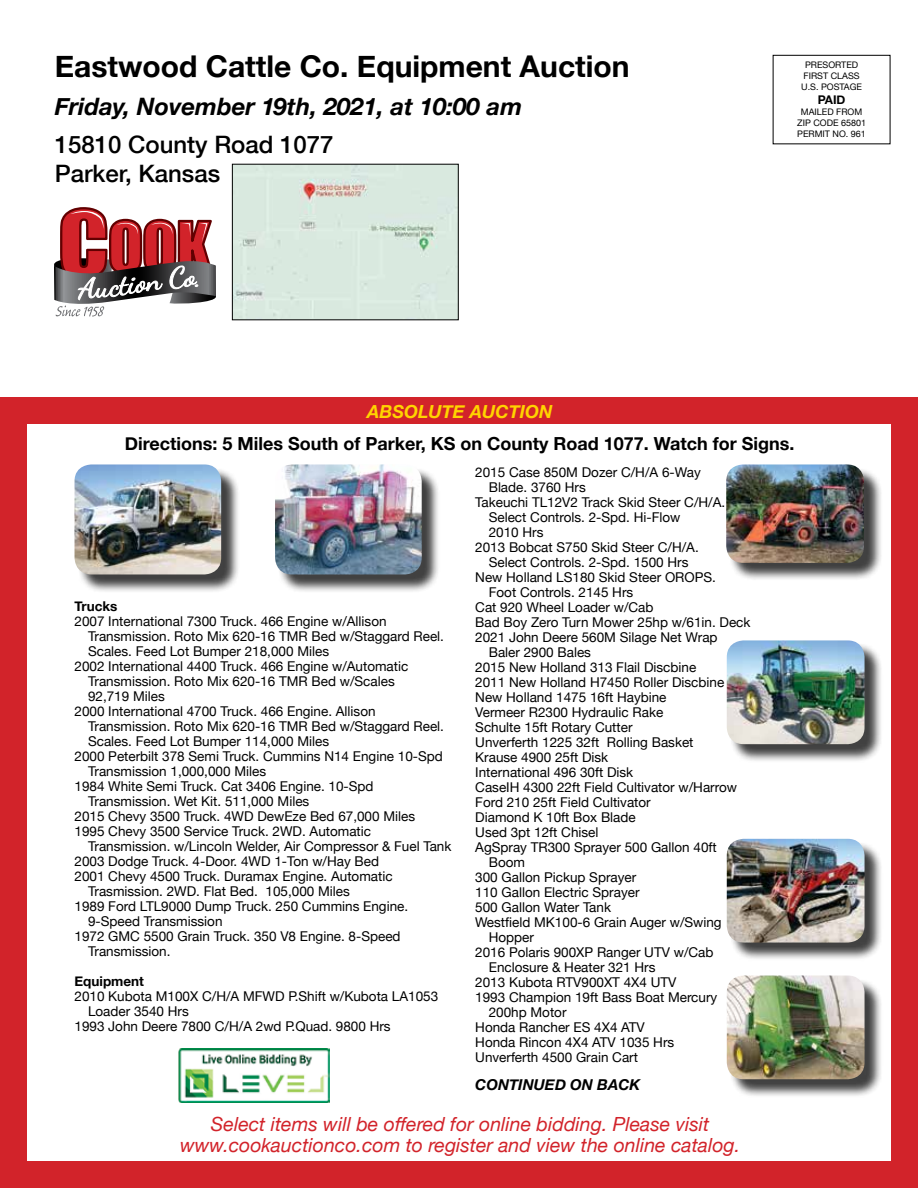
<style>
.page{position:relative;width:918px;height:1188px;background:#fff}
.page>*{position:absolute;margin:0;border:0;box-sizing:border-box;transform-origin:0 0}
.t1{font:700 30px "Helvetica Neue";color:#000}
.t2{font:italic 700 24px "Helvetica Neue";color:#000}
.t3{font:500 24px/28.8px "Helvetica Neue";color:#000}
.t4{font:italic 19.5px/21px "Helvetica Neue";color:#d2232a;text-align:center}
.t5{font:700 18px "Helvetica Neue";color:#000}
.t6{font:italic 700 18px "Helvetica Neue";color:#ffd400}
.t7{font:italic 700 15px "Helvetica Neue";color:#000}
.t8{font:13.5px "Helvetica Neue";color:#000}
.t9{font:700 13.5px "Helvetica Neue";color:#000}
.t10{font:700 12px "Helvetica Neue";color:#000}
.t11{font:9px/10.8px "Helvetica Neue";color:#000;text-align:center}
</style>
<div class="page">
<div style="left:0;top:397px;width:918px;height:791px;background:#d2232a"></div>
<div style="left:27px;top:26px;width:864px;height:1135px;background:#fff"></div>
<div style="left:16px;top:397px;width:883px;height:27px;background:#d2232a"></div>
<svg style="left:54px;top:207px;width:162px;height:110px"></svg>
<img style="left:178px;top:1048px;width:151px;height:54px">
<img style="left:234px;top:166px;width:223px;height:152px">
<div style="left:232px;top:164px;width:227px;height:156px;border:1px solid #000"></div>
<div style="left:728px;top:467px;width:155px;height:115px;background:#000;opacity:.75"></div>
<img style="left:726px;top:464px;width:138px;height:99px">
<div style="left:729px;top:643px;width:154px;height:120px;background:#000;opacity:.75"></div>
<img style="left:727px;top:640px;width:138px;height:104px">
<div style="left:729px;top:841px;width:154px;height:120px;background:#000;opacity:.75"></div>
<img style="left:727px;top:839px;width:138px;height:104px">
<div style="left:77px;top:467px;width:163px;height:126px;background:#000;opacity:.75"></div>
<img style="left:75px;top:464px;width:146px;height:110px">
<div style="left:277px;top:467px;width:163px;height:126px;background:#000;opacity:.75"></div>
<img style="left:275px;top:464px;width:147px;height:110px">
<div style="left:729px;top:978px;width:154px;height:120px;background:#000;opacity:.75"></div>
<img style="left:727px;top:976px;width:138px;height:103px">
<h1 class="t1" style="left:55px;top:43px;width:576px">Eastwood Cattle Co. Equipment Auction</h1>
<h2 class="t2" style="left:55px;top:88px;width:469px">Friday, November 19th, 2021, at 10:00 am</h2>
<h2 class="t3" style="left:55px;top:129px;width:280px">15810 County Road 1077<br>Parker, Kansas</h2>
<p class="t11" style="left:801px;top:60px;width:62px">PRESORTED<br>FIRST CLASS<br>U.S. POSTAGE</p>
<p class="t10" style="left:818px;top:90px;width:29px">PAID</p>
<p class="t11" style="left:797px;top:107px;width:70px">MAILED FROM<br>ZIP CODE 65801<br>PERMIT NO. 961</p>
<h3 class="t6" style="left:367px;top:397px;width:187px">ABSOLUTE AUCTION</h3>
<h3 class="t5" style="left:125px;top:429px;width:671px">Directions: 5 Miles South of Parker, KS on County Road 1077. Watch for Signs.</h3>
<p class="t9" style="left:75px;top:596px;width:45px">Trucks</p>
<p class="t8" style="left:75px;top:612px;width:314px">2007 International 7300 Truck. 466 Engine w/Allison</p>
<p class="t8" style="left:88px;top:627px;width:358px">Transmission. Roto Mix 620-16 TMR Bed w/Staggard Reel.</p>
<p class="t8" style="left:88px;top:642px;width:243px">Scales. Feed Lot Bumper 218,000 Miles</p>
<p class="t8" style="left:75px;top:657px;width:335px">2002 International 4400 Truck. 466 Engine w/Automatic</p>
<p class="t8" style="left:88px;top:672px;width:308px">Transmission. Roto Mix 620-16 TMR Bed w/Scales</p>
<p class="t8" style="left:88px;top:687px;width:78px">92,719 Miles</p>
<p class="t8" style="left:75px;top:702px;width:303px">2000 International 4700 Truck. 466 Engine. Allison</p>
<p class="t8" style="left:88px;top:717px;width:358px">Transmission. Roto Mix 620-16 TMR Bed w/Staggard Reel.</p>
<p class="t8" style="left:88px;top:732px;width:243px">Scales. Feed Lot Bumper 114,000 Miles</p>
<p class="t8" style="left:75px;top:747px;width:370px">2000 Peterbilt 378 Semi Truck. Cummins N14 Engine 10-Spd</p>
<p class="t8" style="left:88px;top:762px;width:180px">Transmission 1,000,000 Miles</p>
<p class="t8" style="left:75px;top:777px;width:301px">1984 White Semi Truck. Cat 3406 Engine. 10-Spd</p>
<p class="t8" style="left:88px;top:792px;width:223px">Transmission. Wet Kit. 511,000 Miles</p>
<p class="t8" style="left:75px;top:807px;width:342px">2015 Chevy 3500 Truck. 4WD DewEze Bed 67,000 Miles</p>
<p class="t8" style="left:75px;top:822px;width:298px">1995 Chevy 3500 Service Truck. 2WD. Automatic</p>
<p class="t8" style="left:88px;top:837px;width:365px">Transmission. w/Lincoln Welder, Air Compressor &amp; Fuel Tank</p>
<p class="t8" style="left:75px;top:852px;width:306px">2003 Dodge Truck. 4-Door. 4WD 1-Ton w/Hay Bed</p>
<p class="t8" style="left:75px;top:867px;width:320px">2001 Chevy 4500 Truck. Duramax Engine. Automatic</p>
<p class="t8" style="left:88px;top:882px;width:263px">Trasmission. 2WD. Flat Bed. 105,000 Miles</p>
<p class="t8" style="left:75px;top:897px;width:335px">1989 Ford LTL9000 Dump Truck. 250 Cummins Engine.</p>
<p class="t8" style="left:88px;top:912px;width:136px">9-Speed Transmission</p>
<p class="t8" style="left:75px;top:927px;width:328px">1972 GMC 5500 Grain Truck. 350 V8 Engine. 8-Speed</p>
<p class="t8" style="left:88px;top:942px;width:84px">Transmission.</p>
<p class="t9" style="left:75px;top:971px;width:71px">Equipment</p>
<p class="t8" style="left:75px;top:987px;width:365px">2010 Kubota M100X C/H/A MFWD P.Shift w/Kubota LA1053</p>
<p class="t8" style="left:88px;top:1002px;width:102px">Loader 3540 Hrs</p>
<p class="t8" style="left:75px;top:1017px;width:318px">1993 John Deere 7800 C/H/A 2wd P.Quad. 9800 Hrs</p>
<p class="t8" style="left:475px;top:463px;width:227px">2015 Case 850M Dozer C/H/A 6-Way</p>
<p class="t8" style="left:489px;top:478px;width:99px">Blade. 3760 Hrs</p>
<p class="t8" style="left:475px;top:493px;width:252px">Takeuchi TL12V2 Track Skid Steer C/H/A.</p>
<p class="t8" style="left:489px;top:508px;width:193px">Select Controls. 2-Spd. Hi-Flow</p>
<p class="t8" style="left:489px;top:523px;width:56px">2010 Hrs</p>
<p class="t8" style="left:475px;top:538px;width:225px">2013 Bobcat S750 Skid Steer C/H/A.</p>
<p class="t8" style="left:489px;top:553px;width:201px">Select Controls. 2-Spd. 1500 Hrs</p>
<p class="t8" style="left:475px;top:568px;width:242px">New Holland LS180 Skid Steer OROPS.</p>
<p class="t8" style="left:489px;top:583px;width:146px">Foot Controls. 2145 Hrs</p>
<p class="t8" style="left:475px;top:598px;width:180px">Cat 920 Wheel Loader w/Cab</p>
<p class="t8" style="left:475px;top:613px;width:277px">Bad Boy Zero Turn Mower 25hp w/61in. Deck</p>
<p class="t8" style="left:475px;top:628px;width:244px">2021 John Deere 560M Silage Net Wrap</p>
<p class="t8" style="left:489px;top:643px;width:104px">Baler 2900 Bales</p>
<p class="t8" style="left:475px;top:658px;width:223px">2015 New Holland 313 Flail Discbine</p>
<p class="t8" style="left:475px;top:673px;width:251px">2011 New Holland H7450 Roller Discbine</p>
<p class="t8" style="left:475px;top:688px;width:193px">New Holland 1475 16ft Haybine</p>
<p class="t8" style="left:475px;top:703px;width:190px">Vermeer R2300 Hydraulic Rake</p>
<p class="t8" style="left:475px;top:718px;width:159px">Schulte 15ft Rotary Cutter</p>
<p class="t8" style="left:475px;top:733px;width:220px">Unverferth 1225 32ft Rolling Basket</p>
<p class="t8" style="left:475px;top:748px;width:135px">Krause 4900 25ft Disk</p>
<p class="t8" style="left:475px;top:763px;width:160px">International 496 30ft Disk</p>
<p class="t8" style="left:475px;top:778px;width:263px">CaseIH 4300 22ft Field Cultivator w/Harrow</p>
<p class="t8" style="left:475px;top:793px;width:177px">Ford 210 25ft Field Cultivator</p>
<p class="t8" style="left:475px;top:808px;width:162px">Diamond K 10ft Box Blade</p>
<p class="t8" style="left:475px;top:823px;width:125px">Used 3pt 12ft Chisel</p>
<p class="t8" style="left:475px;top:838px;width:243px">AgSpray TR300 Sprayer 500 Gallon 40ft</p>
<p class="t8" style="left:489px;top:853px;width:38px">Boom</p>
<p class="t8" style="left:475px;top:868px;width:163px">300 Gallon Pickup Sprayer</p>
<p class="t8" style="left:475px;top:883px;width:166px">110 Gallon Electric Sprayer</p>
<p class="t8" style="left:475px;top:898px;width:137px">500 Gallon Water Tank</p>
<p class="t8" style="left:475px;top:913px;width:248px">Westfield MK100-6 Grain Auger w/Swing</p>
<p class="t8" style="left:489px;top:928px;width:47px">Hopper</p>
<p class="t8" style="left:475px;top:943px;width:240px">2016 Polaris 900XP Ranger UTV w/Cab</p>
<p class="t8" style="left:489px;top:958px;width:168px">Enclosure &amp; Heater 321 Hrs</p>
<p class="t8" style="left:475px;top:973px;width:203px">2013 Kubota RTV900XT 4X4 UTV</p>
<p class="t8" style="left:475px;top:988px;width:244px">1993 Champion 19ft Bass Boat Mercury</p>
<p class="t8" style="left:489px;top:1003px;width:79px">200hp Motor</p>
<p class="t8" style="left:475px;top:1018px;width:171px">Honda Rancher ES 4X4 ATV</p>
<p class="t8" style="left:475px;top:1033px;width:201px">Honda Rincon 4X4 ATV 1035 Hrs</p>
<p class="t8" style="left:475px;top:1048px;width:164px">Unverferth 4500 Grain Cart</p>
<p class="t7" style="left:475px;top:1073px;width:167px">CONTINUED ON BACK</p>
<h3 class="t4" style="left:180px;top:1115px;width:562px">Select items will be offered for online bidding. Please visit www.cookauctionco.com to register and view the online catalog.</h3>
</div>
